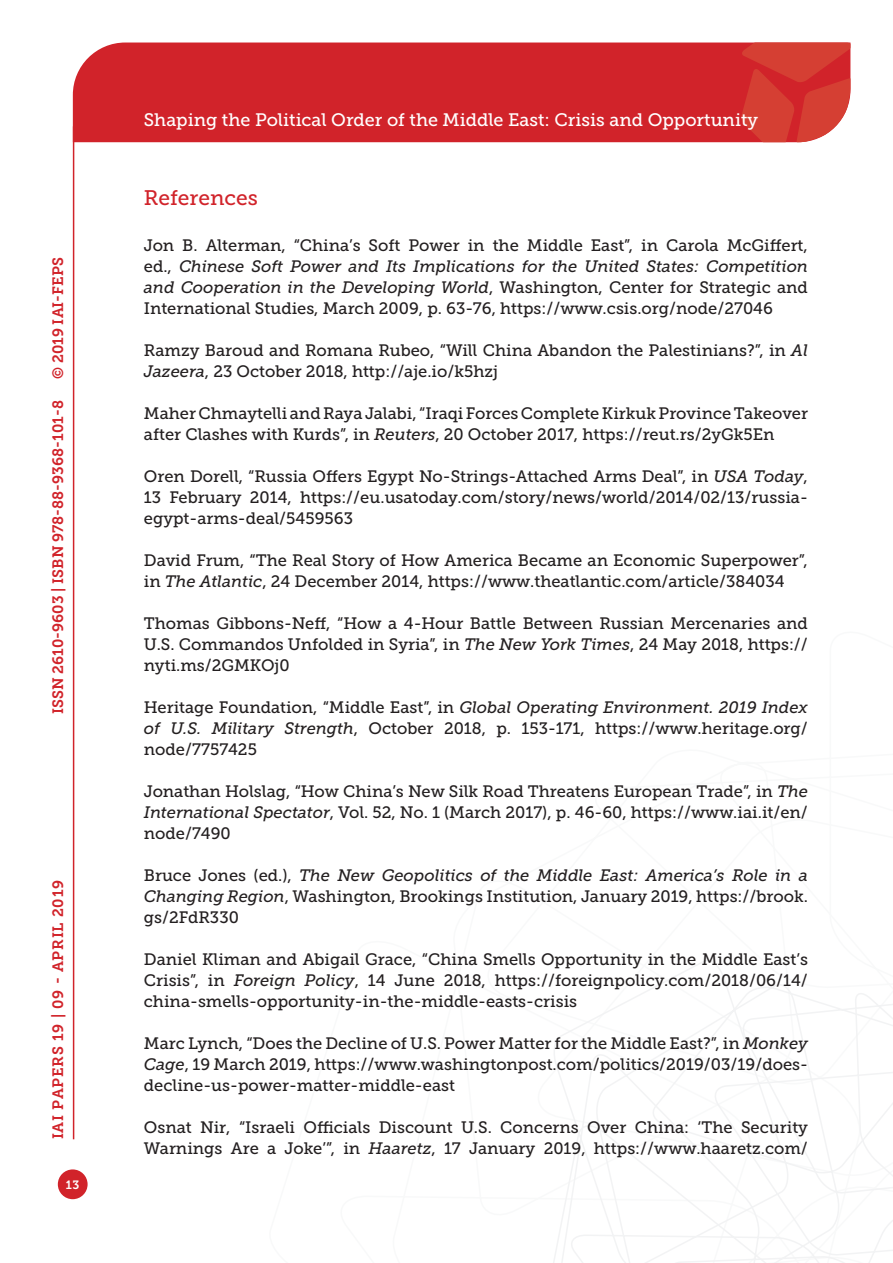
<style>
.page{position:relative;width:893px;height:1263px;background:#fff}
.page>*{position:absolute;margin:0;border:0;box-sizing:border-box;transform-origin:0 0}
.Titolo_paragrafo{font:21px "Museo Slab 500";color:#d1232a}
.t1{font:18px "Museo Slab 500";color:#fff}
.Testo{font:16.5px/21px "Museo Slab 500";color:#231f20;text-align:justify}
.t2{font:15px "Museo Slab 700";color:#d1232a}
.t3{font:15px "Museo Slab 700";letter-spacing:.05em;color:#d1232a}
.t4{font:12px "Museo Slab 700";color:#fff}
.s1{font-style:italic}
</style>
<div class="page">
<svg style="left:553px;top:960px;width:340px;height:303px"></svg>
<div style="left:73px;top:43px;width:668px;height:99px;background:#d1232a"></div>
<svg style="left:741px;top:43px;width:109px;height:99px;background:#d6413a"></svg>
<div style="left:58px;top:1169px;width:30px;height:30px;background:#d1232a;border-radius:50%"></div>
<hr style="left:73px;top:126px;width:1px;height:1013px;background:#d1232a">
<p class="t2" style="left:50px;top:379px;width:123px;rotate:-90deg">© 2019 IAI-FEPS</p>
<p class="t2" style="left:49px;top:714px;width:315px;rotate:-90deg">ISSN 2610-9603 | ISBN 978-88-9368-101-8</p>
<p class="t3" style="left:50px;top:1139px;width:261px;rotate:-90deg">IAI PAPERS 19 | 09 - APRIL 2019</p>
<p class="t4" style="left:66px;top:1178px;width:15px">13</p>
<p class="t1" style="left:144px;top:110px;width:616px">Shaping the Political Order of the Middle East: Crisis and Opportunity</p>
<p class="Titolo_paragrafo" style="left:144px;top:186px;width:115px">References</p>
<p class="Testo" style="left:144px;top:235px;width:666px">Jon B. Alterman, “China’s Soft Power in the Middle East”, in Carola McGiffert, ed., <span class="s1">Chinese Soft Power and Its Implications for the United States: Competition and Cooperation in the Developing World</span>, Washington, Center for Strategic and International Studies, March 2009, p. 63-76, https://www.csis.org/node/27046</p>
<p class="Testo" style="left:144px;top:340px;width:666px">Ramzy Baroud and Romana Rubeo, “Will China Abandon the Palestinians?”, in <span class="s1">Al<br>Jazeera</span>, 23 October 2018, http://aje.io/k5hzj</p>
<p class="Testo" style="left:144px;top:403px;width:666px">Maher Chmaytelli and Raya Jalabi, “Iraqi Forces Complete Kirkuk Province Takeover after Clashes with Kurds”, in <span class="s1">Reuters</span>, 20 October 2017, https://reut.rs/2yGk5En</p>
<p class="Testo" style="left:144px;top:466px;width:666px">Oren Dorell, “Russia Offers Egypt No-Strings-Attached Arms Deal”, in <span class="s1">USA Today</span>, 13 February 2014, https://eu.usatoday.com/story/news/world/2014/02/13/russia&shy;egypt-arms-deal/5459563</p>
<p class="Testo" style="left:144px;top:550px;width:665px">David Frum, “The Real Story of How America Became an Economic Superpower”, in <span class="s1">The Atlantic</span>, 24 December 2014, https://www.theatlantic.com/article/384034</p>
<p class="Testo" style="left:144px;top:613px;width:666px">Thomas Gibbons-Neff, “How a 4-Hour Battle Between Russian Mercenaries and U.S. Commandos Unfolded in Syria”, in <span class="s1">The New York Times</span>, 24 May 2018, https:// nyti.ms/2GMKOj0</p>
<p class="Testo" style="left:144px;top:697px;width:666px">Heritage Foundation, “Middle East”, in <span class="s1">Global Operating Environment. 2019 Index of U.S. Military Strength</span>, October 2018, p. 153-171, https://www.heritage.org/ node/7757425</p>
<p class="Testo" style="left:144px;top:781px;width:666px">Jonathan Holslag, “How China’s New Silk Road Threatens European Trade”, in <span class="s1">The International Spectator</span>, Vol. 52, No. 1 (March 2017), p. 46-60, https://www.iai.it/en/ node/7490</p>
<p class="Testo" style="left:144px;top:865px;width:666px">Bruce Jones (ed.), <span class="s1">The New Geopolitics of the Middle East: America’s Role in a Changing Region</span>, Washington, Brookings Institution, January 2019, https://brook. gs/2FdR330</p>
<p class="Testo" style="left:144px;top:949px;width:666px">Daniel Kliman and Abigail Grace, “China Smells Opportunity in the Middle East’s Crisis”, in <span class="s1">Foreign Policy</span>, 14 June 2018, https://foreignpolicy.com/2018/06/14/ china-smells-opportunity-in-the-middle-easts-crisis</p>
<p class="Testo" style="left:144px;top:1033px;width:666px">Marc Lynch, “Does the Decline of U.S. Power Matter for the Middle East?”, in <span class="s1">Monkey Cage</span>, 19 March 2019, https://www.washingtonpost.com/politics/2019/03/19/does&shy;decline-us-power-matter-middle-east</p>
<p class="Testo" style="left:144px;top:1117px;width:666px">Osnat Nir, “Israeli Officials Discount U.S. Concerns Over China: ‘The Security<br>Warnings Are a Joke’”, in <span class="s1">Haaretz</span>, 17 January 2019, https://www.haaretz.com/</p>
</div>
